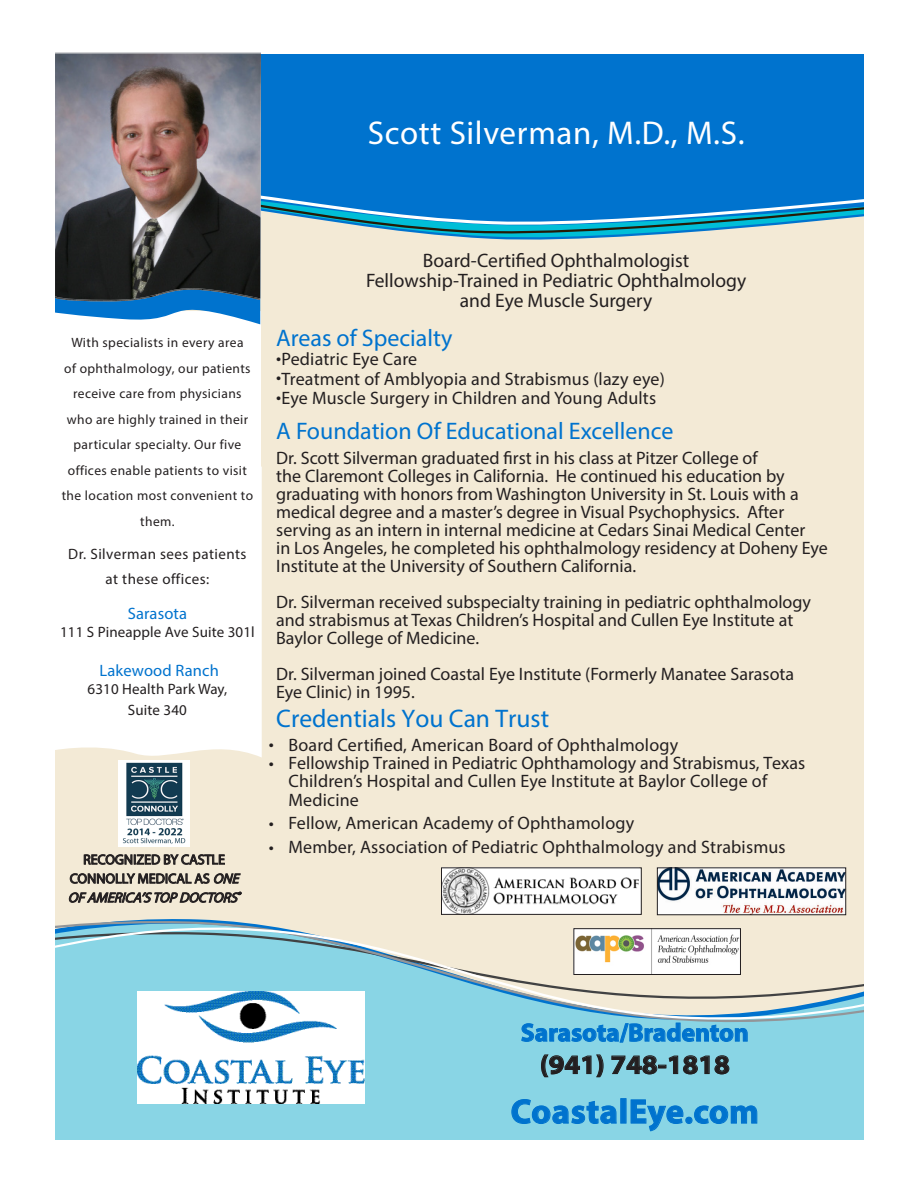
<style>
.page{position:relative;width:918px;height:1188px;background:#fff}
.page>*{position:absolute;margin:0;border:0;box-sizing:border-box;transform-origin:0 0}
.t1{font:700 34.5px "Myriad Pro";letter-spacing:.02em;color:#0073ce}
.t2{font:33px "Myriad Pro";letter-spacing:.02em;color:#fff}
.t3{font:700 27px "Myriad Pro";color:#231f20;scale:1.05 1}
.t4{font:25.5px "Myriad Pro";color:#0073ce}
.t5{font:700 25.5px "Myriad Pro";color:#0073ce}
.t6{font:24px "Myriad Pro";color:#0073ce}
.t7{font:19.5px "Myriad Pro";color:#231f20}
.t8{font:18px/18px "Myriad Pro";color:#231f20}
.t9{font:16.5px "Myriad Pro";letter-spacing:.01em;color:#0073ce}
.t10{font:15px/21px "Myriad Pro";letter-spacing:.01em;color:#231f20;text-align:center}
.t11{font:15px/25.5px "Myriad Pro";letter-spacing:.03em;color:#231f20;text-align:center}
.t12{font:13.95px/19px "Myriad Pro";color:#231f20;text-align:center}
.t13{font:13.5px/25.5px "Myriad Pro";letter-spacing:.03em;color:#231f20;text-align:center}
.s1{font-style:italic}
</style>
<div class="page">
<div style="left:55px;top:267px;width:809px;height:580px;background:#f3ead6"></div>
<svg style="left:55px;top:452px;width:207px;height:316px"></svg>
<div style="left:55px;top:312px;width:205px;height:422px;background:#fff"></div>
<div style="left:55px;top:1086px;width:809px;height:54px;background:#89d5e5"></div>
<svg style="left:511px;top:1099px;width:106px;height:25px"></svg>
<div style="left:620px;top:1098px;width:6px;height:26px;border:1px solid #0073ce"></div>
<svg style="left:630px;top:1099px;width:54px;height:33px"></svg>
<div style="left:685px;top:1117px;width:7px;height:7px;border:1px solid #0073ce;border-radius:50%"></div>
<svg style="left:694px;top:1105px;width:64px;height:19px"></svg>
<svg style="left:55px;top:301px;width:205px;height:24px;fill:#0073ce"></svg>
<div style="left:261px;top:252px;width:603px;height:15px;background:#f3ead6"></div>
<div style="left:261px;top:54px;width:603px;height:98px;background:#0073ce"></div>
<svg style="left:261px;top:152px;width:603px;height:100px"></svg>
<svg style="left:261px;top:158px;width:603px;height:71px"></svg>
<img style="left:137px;top:1086px;width:228px;height:17px">
<svg style="left:55px;top:1025px;width:809px;height:61px"></svg>
<svg style="left:55px;top:847px;width:809px;height:178px"></svg>
<img style="left:55px;top:54px;width:206px;height:246px">
<img style="left:118px;top:760px;width:72px;height:86px">
<svg style="left:68px;top:851px;width:174px;height:52px"></svg>
<img style="left:443px;top:870px;width:195px;height:43px">
<div style="left:441px;top:868px;width:200px;height:47px;border:1px solid #231f20"></div>
<img style="left:659px;top:870px;width:185px;height:43px">
<div style="left:657px;top:868px;width:189px;height:47px;border:1px solid #231f20"></div>
<img style="left:576px;top:930px;width:163px;height:43px">
<div style="left:574px;top:928px;width:167px;height:47px;border:1px solid #231f20"></div>
<p class="t2" style="left:368px;top:113px;width:378px">Scott Silverman, M.D., M.S.</p>
<p class="t13" style="left:62px;top:330px;width:193px">With specialists in every area<br>of ophthalmology, our patients receive care from physicians who are highly trained in their particular specialty. Our five offices enable patients to visit the location most convenient to them.</p>
<p class="t11" style="left:68px;top:541px;width:180px">Dr. Silverman sees patients at these offices:</p>
<p class="t9" style="left:128px;top:603px;width:61px">Sarasota</p>
<p class="t10" style="left:60px;top:621px;width:196px">111 S Pineapple Ave Suite 301l</p>
<p class="t9" style="left:100px;top:660px;width:121px">Lakewood Ranch</p>
<p class="t10" style="left:88px;top:678px;width:141px">6310 Health Park Way,<br>Suite 340</p>
<p class="t12" style="left:68px;top:850px;width:177px">RECOGNIZED BY CASTLE<br>CONNOLLY MEDICAL AS <span class="s1">ONE<br>OFAMERICA’STOPDOCTORS</span><sup>®</sup></p>
<p class="t7" style="left:423px;top:248px;width:268px">Board-Certified Ophthalmologist</p>
<p class="t7" style="left:366px;top:269px;width:382px">Fellowship-Trained in Pediatric Ophthalmology</p>
<p class="t7" style="left:460px;top:289px;width:194px">and Eye Muscle Surgery</p>
<p class="t6" style="left:276px;top:323px;width:178px">Areas of Specialty</p>
<p class="t8" style="left:276px;top:350px;width:143px">•Pediatric Eye Care</p>
<p class="t8" style="left:276px;top:369px;width:390px">•Treatment of Amblyopia and Strabismus (lazy eye)</p>
<p class="t8" style="left:276px;top:389px;width:382px">•Eye Muscle Surgery in Children and Young Adults</p>
<p class="t6" style="left:276px;top:417px;width:399px">A Foundation Of Educational Excellence</p>
<p class="t8" style="left:276px;top:448px;width:553px">Dr. Scott Silverman graduated first in his class at Pitzer College of<br>the Claremont Colleges in California. He continued his education by graduating with honors from Washington University in St. Louis with a medical degree and a master’s degree in Visual Psychophysics. After serving as an intern in internal medicine at Cedars Sinai Medical Center<br>in Los Angeles, he completed his ophthalmology residency at Doheny Eye Institute at the University of Southern California.</p>
<p class="t8" style="left:276px;top:592px;width:536px">Dr. Silverman received subspecialty training in pediatric ophthalmology and strabismus at Texas Children’s Hospital and Cullen Eye Institute at<br>Baylor College of Medicine.</p>
<p class="t8" style="left:276px;top:664px;width:519px">Dr. Silverman joined Coastal Eye Institute (Formerly Manatee Sarasota<br>Eye Clinic) in 1995.</p>
<p class="t4" style="left:276px;top:703px;width:274px">Credentials You Can Trust</p>
<p class="t8" style="left:269px;top:736px;width:411px">• Board Certified, American Board of Ophthalmology</p>
<p class="t8" style="left:269px;top:753px;width:538px">• Fellowship Trained in Pediatric Ophthamology and Strabismus, Texas</p>
<p class="t8" style="left:288px;top:772px;width:480px">Children’s Hospital and Cullen Eye Institute at Baylor College of</p>
<p class="t8" style="left:288px;top:791px;width:72px">Medicine</p>
<p class="t8" style="left:269px;top:814px;width:367px">• Fellow, American Academy of Ophthamology</p>
<p class="t8" style="left:269px;top:837px;width:518px">• Member, Association of Pediatric Ophthalmology and Strabismus</p>
<p class="t5" style="left:521px;top:1016px;width:229px">Sarasota/Bradenton</p>
<p class="t3" style="left:540px;top:1047px;width:182px">(941) 748-1818</p>
<p class="t1" style="left:511px;top:1089px;width:250px">CoastalEye.com</p>
</div>
